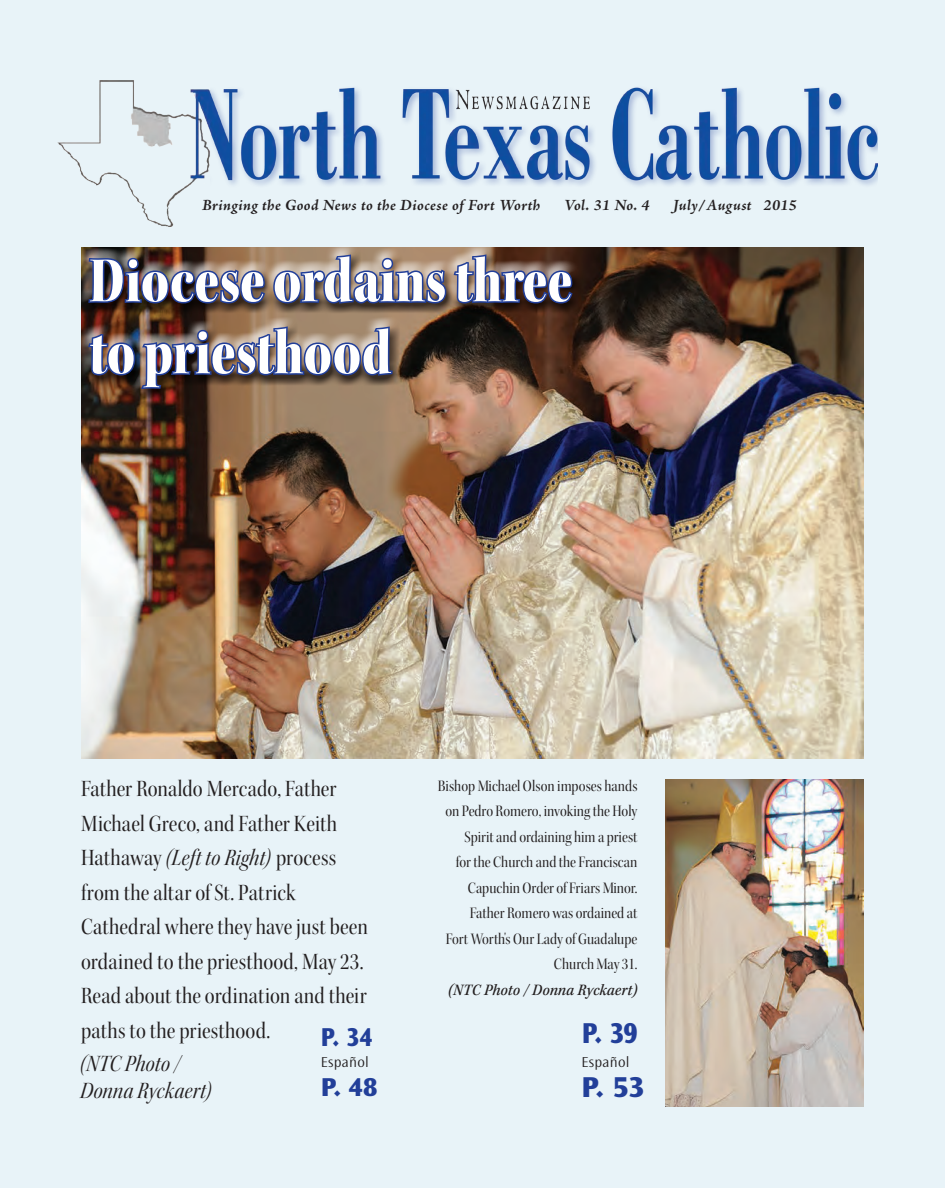
<style>
.page{position:relative;width:945px;height:1188px;background:#e8f3f8}
.page>*{position:absolute;margin:0;border:0;box-sizing:border-box;transform-origin:0 0}
.t1{font:67.5px/72px "Kepler Std Black Cn Disp";letter-spacing:.005em;color:#fff}
.t2{font:800 30px "Ocean Sans Std";color:#223f99}
.t3{font:800 30px "Ocean Sans Std";color:#223f99;scale:.9 1}
.t4{font:800 27px "Ocean Sans Std";color:#223f99}
.t5{font:800 27px "Ocean Sans Std";color:#223f99;scale:.9 1}
.t6{font:24px/34.5px "Kepler Std Scn Disp";letter-spacing:.01em;color:#231f20}
.t7{font:24px/27px "Kepler Std Scn It Disp";letter-spacing:.01em;color:#231f20}
.t8{font:16.5px/25.5px "Kepler Std Scn Disp";color:#231f20;text-align:right}
.t9{font:italic 700 15.75px "Adobe Jenson Pro";letter-spacing:.025em;color:#231f20}
.t10{font:300 15px "Ocean Sans Std";letter-spacing:.02em;color:#231f20}
.s1{font-family:"Kepler Std Scn It Disp"}
.s2{font-family:"Kepler Std Medium Scn It"}
</style>
<div class="page">
<img style="left:58px;top:80px;width:819px;height:146px">
<img style="left:81px;top:248px;width:783px;height:510px">
<img style="left:666px;top:779px;width:198px;height:328px">
<div style="left:77px;top:244px;width:502px;height:153px;background:#fff;opacity:.75"></div>
<div style="left:80px;top:248px;width:503px;height:152px;background:#231f20;opacity:.75"></div>
<img style="left:86px;top:252px;width:489px;height:254px">
<p class="t9" style="left:202px;top:196px;width:340px">Bringing the Good News to the Diocese of Fort Worth</p>
<p class="t9" style="left:564px;top:196px;width:87px">Vol. 31 No. 4</p>
<p class="t9" style="left:673px;top:196px;width:125px">July/August 2015</p>
<p class="t1" style="left:90px;top:245px;width:484px">Diocese ordains three to priesthood</p>
<p class="t6" style="left:81px;top:772px;width:289px">Father Ronaldo Mercado, Father<br>Michael Greco, and Father Keith<br>Hathaway <span class="s1">(Left to Right)</span> process from the altar of St. Patrick<br>Cathedral where they have just been ordained to the priesthood, May 23.<br>Read about the ordination and their paths to the priesthood.</p>
<p class="t8" style="left:438px;top:773px;width:201px">Bishop Michael Olson imposes hands on Pedro Romero, invoking the Holy<br>Spirit and ordaining him a priest<br>for the Church and the Franciscan<br>Capuchin Order of Friars Minor.<br>Father Romero was ordained at<br>Fort Worth's Our Lady of Guadalupe<br>Church May 31.<br><span class="s2">(NTC Photo / Donna Ryckaert)</span></p>
<p class="t10" style="left:321px;top:1054px;width:50px">Español</p>
<p class="t4" style="left:321px;top:1072px;width:58px">P. 48</p>
<p class="t5" style="left:321px;top:1022px;width:59px">P. 34</p>
<p class="t3" style="left:582px;top:1016px;width:64px">P. 39</p>
<p class="t7" style="left:80px;top:1050px;width:133px">(NTC Photo /<br>Donna Ryckaert)</p>
<p class="t10" style="left:581px;top:1053px;width:50px">Español</p>
<p class="t2" style="left:581px;top:1070px;width:65px">P. 53</p>
</div>
